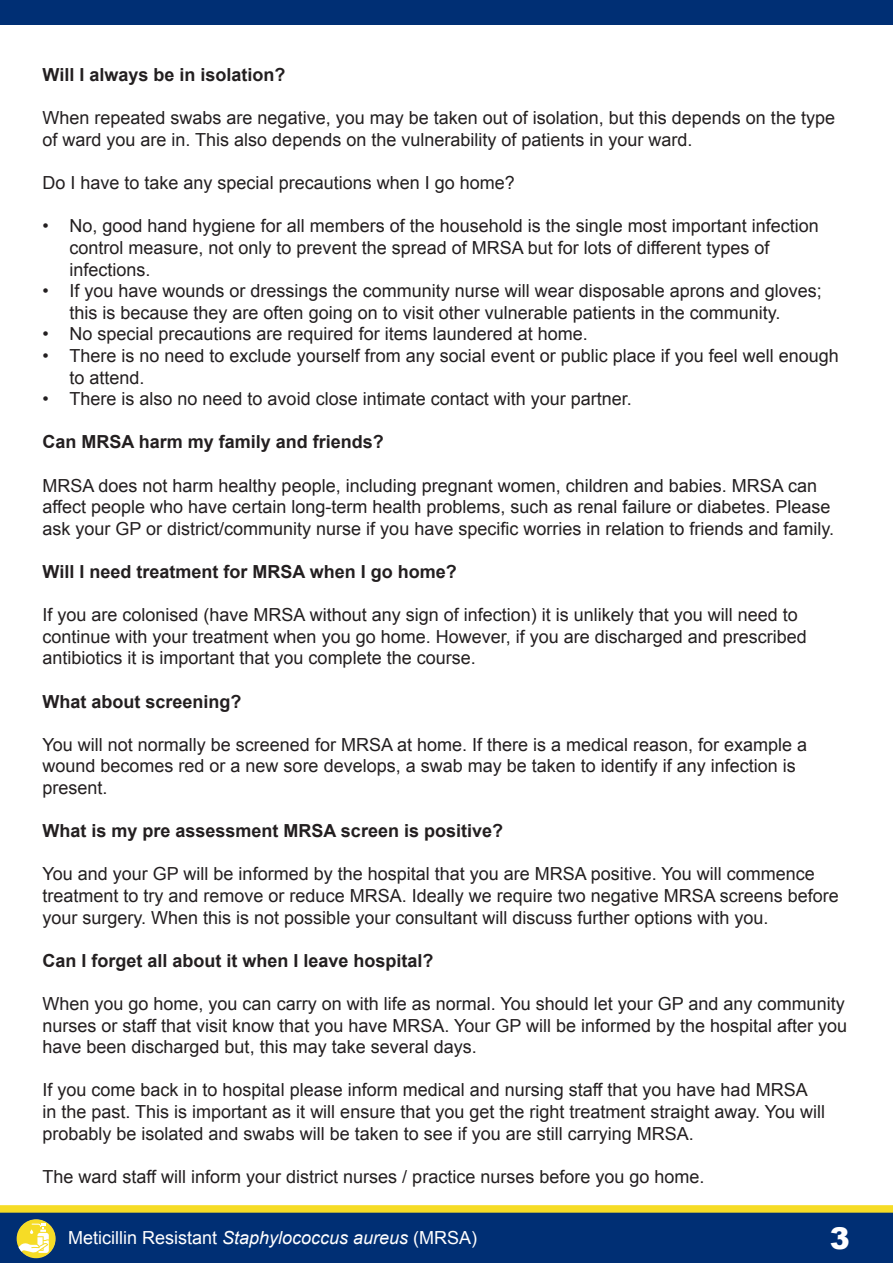
<style>
.page{position:relative;width:893px;height:1263px;background:#fff}
.page>*{position:absolute;margin:0;border:0;box-sizing:border-box;transform-origin:0 0}
.t1{font:900 30px "Arial";color:#fff}
.t2{font:18px/21.6px "Arial";color:#231f20}
.t3{font:700 18px "Arial";color:#231f20}
.t4{font:18px "Arial";color:#fff}
.s1{font-style:italic}
</style>
<div class="page">
<div style="left:0;top:1208px;width:893px;height:55px;background:#002f74"></div>
<div style="left:0;top:1205px;width:893px;height:8px;background:#f6dc26"></div>
<div style="left:17px;top:1219px;width:39px;height:39px;background:#f6dc26;border-radius:50%"></div>
<svg style="left:17px;top:1223px;width:32px;height:31px"></svg>
<div style="left:0;top:0;width:893px;height:25px;background:#002f74"></div>
<p class="t3" style="left:43px;top:63px;width:244px">Will I always be in isolation?</p>
<p class="t2" style="left:43px;top:107px;width:794px">When repeated swabs are negative, you may be taken out of isolation, but this depends on the type of ward you are in. This also depends on the vulnerability of patients in your ward.</p>
<p class="t2" style="left:43px;top:172px;width:474px">Do I have to take any special precautions when I go home?</p>
<p class="t2" style="left:70px;top:215px;width:751px;text-indent:-27px">• No, good hand hygiene for all members of the household is the single most important infection control measure, not only to prevent the spread of MRSA but for lots of different types of infections.</p>
<p class="t2" style="left:70px;top:280px;width:754px;text-indent:-27px">• If you have wounds or dressings the community nurse will wear disposable aprons and gloves; this is because they are often going on to visit other vulnerable patients in the community.</p>
<p class="t2" style="left:43px;top:323px;width:547px">• No special precautions are required for items laundered at home.</p>
<p class="t2" style="left:70px;top:345px;width:771px;text-indent:-27px">• There is no need to exclude yourself from any social event or public place if you feel well enough to attend.</p>
<p class="t2" style="left:43px;top:388px;width:591px">• There is also no need to avoid close intimate contact with your partner.</p>
<p class="t3" style="left:43px;top:430px;width:343px">Can MRSA harm my family and friends?</p>
<p class="t2" style="left:43px;top:475px;width:793px">MRSA does not harm healthy people, including pregnant women, children and babies. MRSA can affect people who have certain long-term health problems, such as renal failure or diabetes. Please ask your GP or district/community nurse if you have specific worries in relation to friends and family.</p>
<p class="t3" style="left:43px;top:560px;width:416px">Will I need treatment for MRSA when I go home?</p>
<p class="t2" style="left:43px;top:604px;width:766px">If you are colonised (have MRSA without any sign of infection) it is unlikely that you will need to continue with your treatment when you go home. However, if you are discharged and prescribed antibiotics it is important that you complete the course.</p>
<p class="t3" style="left:43px;top:689px;width:201px">What about screening?</p>
<p class="t2" style="left:43px;top:734px;width:766px">You will not normally be screened for MRSA at home. If there is a medical reason, for example a wound becomes red or a new sore develops, a swab may be taken to identify if any infection is present.</p>
<p class="t3" style="left:43px;top:819px;width:462px">What is my pre assessment MRSA screen is positive?</p>
<p class="t2" style="left:43px;top:863px;width:798px">You and your GP will be informed by the hospital that you are MRSA positive. You will commence treatment to try and remove or reduce MRSA. Ideally we require two negative MRSA screens before your surgery. When this is not possible your consultant will discuss further options with you.</p>
<p class="t3" style="left:43px;top:949px;width:393px">Can I forget all about it when I leave hospital?</p>
<p class="t2" style="left:43px;top:993px;width:806px">When you go home, you can carry on with life as normal. You should let your GP and any community nurses or staff that visit know that you have MRSA. Your GP will be informed by the hospital after you have been discharged but, this may take several days.</p>
<p class="t2" style="left:43px;top:1079px;width:784px">If you come back in to hospital please inform medical and nursing staff that you have had MRSA in the past. This is important as it will ensure that you get the right treatment straight away. You will probably be isolated and swabs will be taken to see if you are still carrying MRSA.</p>
<p class="t2" style="left:43px;top:1166px;width:663px">The ward staff will inform your district nurses / practice nurses before you go home.</p>
<p class="t4" style="left:68px;top:1226px;width:411px">Meticillin Resistant <span class="s1">Staphylococcus aureus</span> (MRSA)</p>
<h1 class="t1" style="left:830px;top:1216px;width:22px">3</h1>
</div>
